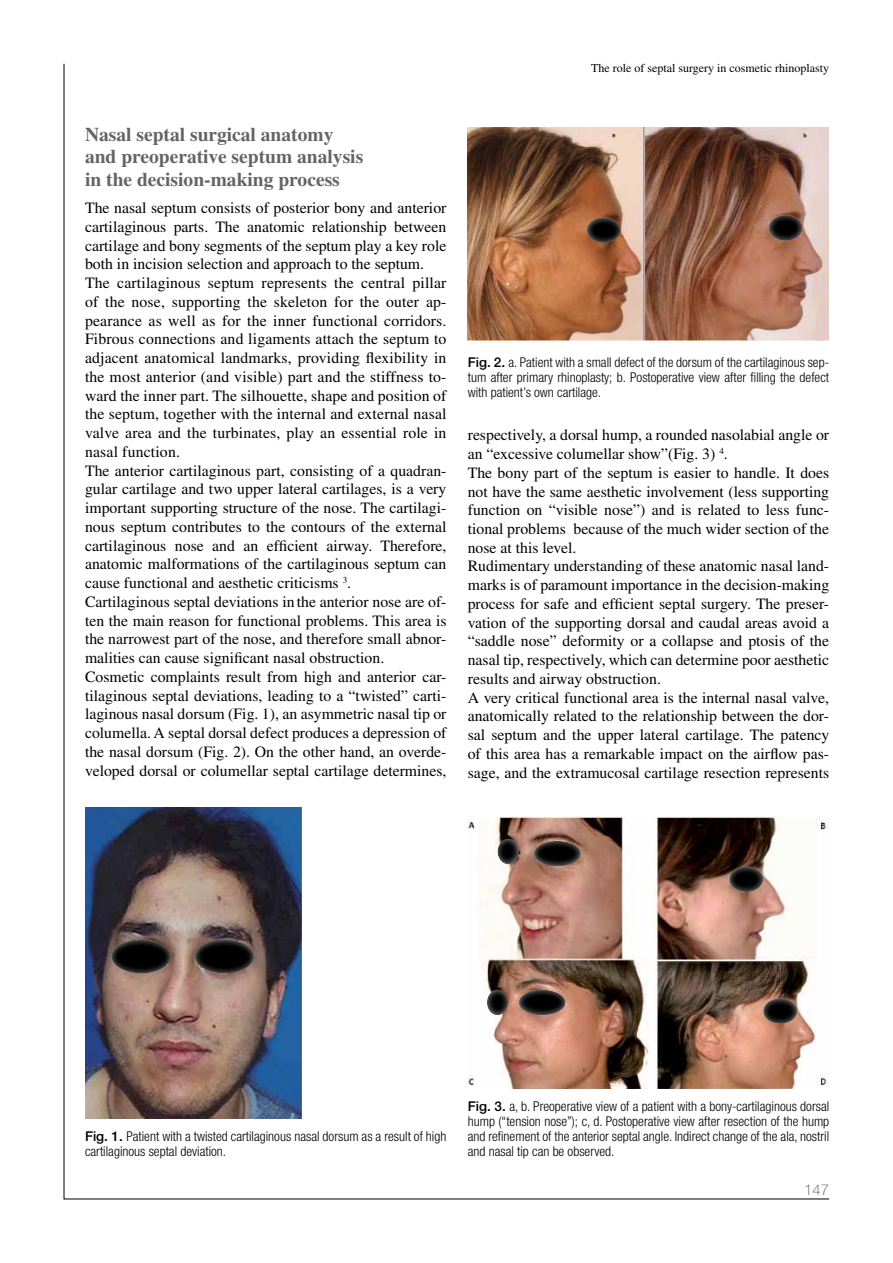
<style>
.page{position:relative;width:893px;height:1263px;background:#fff}
.page>*{position:absolute;margin:0;border:0;box-sizing:border-box;transform-origin:0 0}
.t1{font:700 19.5px/22.5px "Times LT Std";color:#636466}
.t2{font:15.75px/18.8px "Times LT Std";color:#000}
.t3{font:100 15px "Helvetica Neue LT Std";color:#4d4d4f}
.t4{font:300 condensed 13.5px/15px "Helvetica Neue LT Std";color:#000;text-align:justify}
.t5{font:12px "Times LT Std";color:#000}
.s1{font-weight:500;font-stretch:normal}
.s2{color:#f6e2e2}
</style>
<div class="page">
<img style="left:85px;top:808px;width:217px;height:310px">
<img style="left:468px;top:128px;width:360px;height:213px">
<img style="left:468px;top:816px;width:359px;height:273px">
<div style="left:768px;top:213px;width:36px;height:28px;background:#fff;opacity:.75"></div>
<div style="left:586px;top:215px;width:36px;height:29px;background:#fff;opacity:.75"></div>
<div style="left:728px;top:864px;width:36px;height:29px;background:#fff;opacity:.75"></div>
<div style="left:762px;top:996px;width:36px;height:28px;background:#fff;opacity:.75"></div>
<div style="left:517px;top:987px;width:50px;height:29px;background:#fff;opacity:.75"></div>
<div style="left:533px;top:839px;width:49px;height:28px;background:#fff;opacity:.75"></div>
<div style="left:497px;top:836px;width:22px;height:29px;background:#fff;opacity:.75"></div>
<div style="left:486px;top:987px;width:22px;height:29px;background:#fff;opacity:.75"></div>
<div style="left:193px;top:937px;width:62px;height:38px;background:#fff;opacity:.75"></div>
<div style="left:110px;top:937px;width:62px;height:38px;background:#fff;opacity:.75"></div>
<p class="t5" style="left:591px;top:61px;width:240px">The role of septal surgery in cosmetic rhinoplasty</p>
<p class="t1" style="left:85px;top:123px;width:280px">Nasal septal surgical anatomy and preoperative septum analysis in the decision-making process</p>
<p class="t2" style="left:85px;top:198px;width:363px">The nasal septum consists of posterior bony and anterior cartilaginous parts. The anatomic relationship between cartilage and bony segments of the septum play a key role both in incision selection and approach to the septum.<br>The cartilaginous septum represents the central pillar of the nose, supporting the skeleton for the outer ap&shy;pearance as well as for the inner functional corridors.<br>Fibrous connections and ligaments attach the septum to adjacent anatomical landmarks, providing flexibility in the most anterior (and visible) part and the stiffness to&shy;ward the inner part. The silhouette, shape and position of the septum, together with the internal and external nasal valve area and the turbinates, play an essential role in nasal function.<br>The anterior cartilaginous part, consisting of a quadran&shy;gular cartilage and two upper lateral cartilages, is a very important supporting structure of the nose. The cartilagi&shy;nous septum contributes to the contours of the external cartilaginous nose and an efficient airway. Therefore, anatomic malformations of the cartilaginous septum can cause functional and aesthetic criticisms <sup>3</sup>.<br>Cartilaginous septal deviations in the anterior nose are of&shy;ten the main reason for functional problems. This area is the narrowest part of the nose, and therefore small abnor&shy;malities can cause significant nasal obstruction.<br>Cosmetic complaints result from high and anterior car&shy;tilaginous septal deviations, leading to a “twisted” carti&shy;laginous nasal dorsum (Fig. 1), an asymmetric nasal tip or columella. A septal dorsal defect produces a depression of the nasal dorsum (Fig. 2). On the other hand, an overde&shy;veloped dorsal or columellar septal cartilage determines,</p>
<p class="t4" style="left:468px;top:354px;width:363px"><span class="s1">Fig. 2.</span> a. Patient with a small defect of the dorsum of the cartilaginous sep&shy;tum after primary rhinoplasty; b. Postoperative view after filling the defect with patient’s own cartilage.</p>
<p class="t2" style="left:468px;top:425px;width:363px">respectively, a dorsal hump, a rounded nasolabial angle or an “excessive columellar show”(Fig. 3) <sup>4</sup>.<br>The bony part of the septum is easier to handle. It does not have the same aesthetic involvement (less supporting function on “visible nose”) and is related to less func&shy;tional problems<span class="s2">,</span> because of the much wider section of the nose at this level.<br>Rudimentary understanding of these anatomic nasal land&shy;marks is of paramount importance in the decision-making process for safe and efficient septal surgery. The preser&shy;vation of the supporting dorsal and caudal areas avoid a “saddle nose” deformity or a collapse and ptosis of the nasal tip, respectively, which can determine poor aesthetic results and airway obstruction.<br>A very critical functional area is the internal nasal valve, anatomically related to the relationship between the dor&shy;sal septum and the upper lateral cartilage. The patency of this area has a remarkable impact on the airflow pas&shy;sage, and the extramucosal cartilage resection represents</p>
<p class="t4" style="left:85px;top:1128px;width:363px"><span class="s1">Fig. 1.</span> Patient with a twisted cartilaginous nasal dorsum as a result of high cartilaginous septal deviation.</p>
<p class="t4" style="left:468px;top:1099px;width:363px"><span class="s1">Fig. 3.</span> a, b. Preoperative view of a patient with a bony-cartilaginous dorsal hump (“tension nose”); c, d. Postoperative view after resection of the hump and refinement of the anterior septal angle. Indirect change of the ala, nostril and nasal tip can be observed.</p>
<p class="t3" style="left:804px;top:1181px;width:27px">147</p>
</div>
